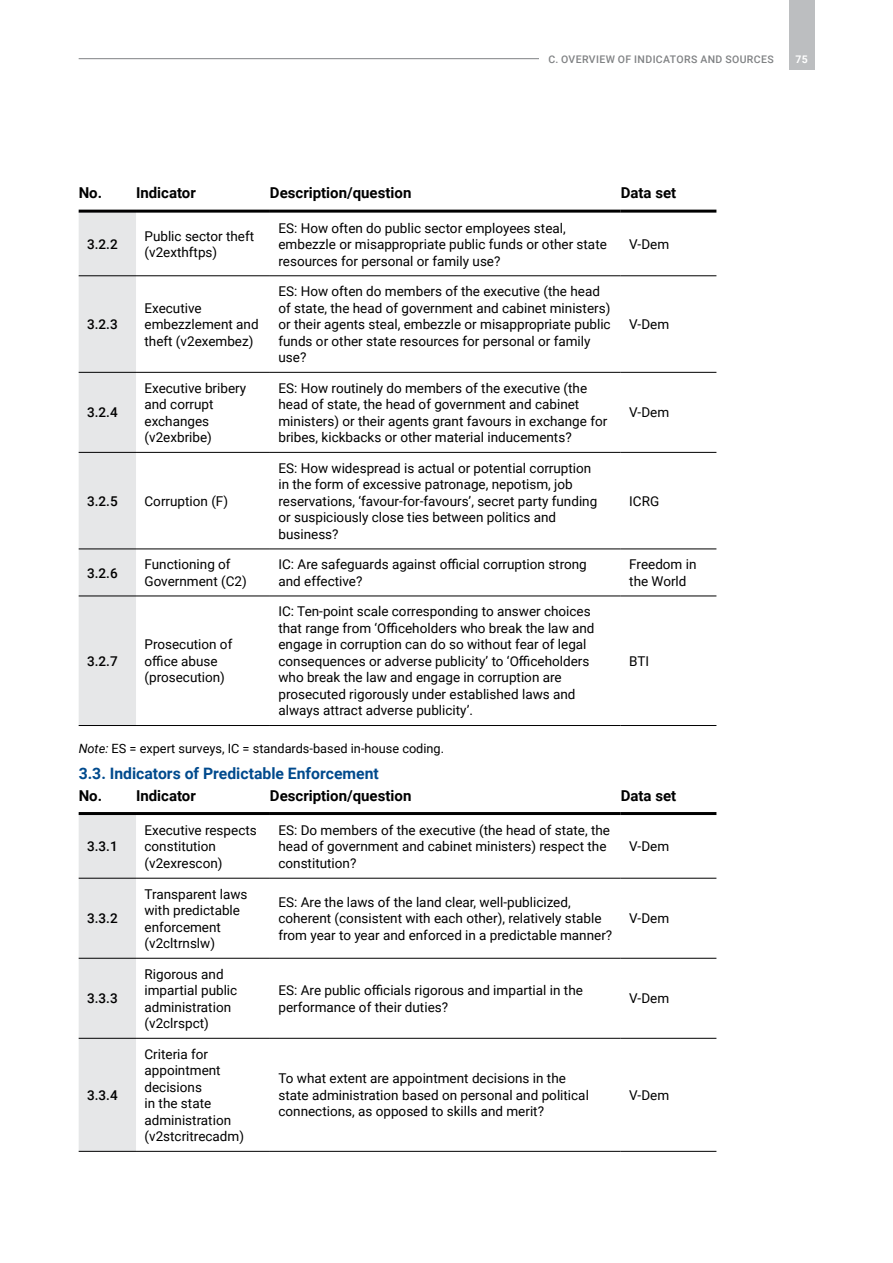
<style>
.page{position:relative;width:893px;height:1263px;background:#fff}
.page>*{position:absolute;margin:0;border:0;box-sizing:border-box;transform-origin:0 0}
.Heading_3{font:700 15.75px "Roboto";color:#004a8d}
.Table_heading{font:700 15px "Roboto";color:#000}
.Table_body{font:13.5px/16.5px "Roboto";color:#000}
.Table_left_heading{font:500 13.5px "Roboto";color:#000}
.Source{font:12.75px "Roboto";color:#000}
.Page_header_right{font:500 10.5px "Roboto";letter-spacing:.035em;color:#808284}
.t1{font:700 10.5px "Roboto";color:#fff}
.s1{font-style:italic}
</style>
<div class="page">
<div style="left:79px;top:213px;width:57px;height:512px;background:#e6e7e8"></div>
<hr style="left:79px;top:210px;width:57px;height:3px;background:#000">
<hr style="left:136px;top:210px;width:134px;height:3px;background:#000">
<hr style="left:270px;top:210px;width:351px;height:3px;background:#000">
<hr style="left:621px;top:210px;width:95px;height:3px;background:#000">
<hr style="left:79px;top:275px;width:57px;height:1px;background:#000">
<hr style="left:136px;top:275px;width:134px;height:1px;background:#000">
<hr style="left:270px;top:275px;width:351px;height:1px;background:#000">
<hr style="left:621px;top:275px;width:95px;height:1px;background:#000">
<hr style="left:79px;top:372px;width:57px;height:1px;background:#000">
<hr style="left:136px;top:372px;width:134px;height:1px;background:#000">
<hr style="left:270px;top:372px;width:351px;height:1px;background:#000">
<hr style="left:621px;top:372px;width:95px;height:1px;background:#000">
<hr style="left:79px;top:452px;width:57px;height:1px;background:#000">
<hr style="left:136px;top:452px;width:134px;height:1px;background:#000">
<hr style="left:270px;top:452px;width:351px;height:1px;background:#000">
<hr style="left:621px;top:452px;width:95px;height:1px;background:#000">
<hr style="left:79px;top:548px;width:57px;height:1px;background:#000">
<hr style="left:136px;top:548px;width:134px;height:1px;background:#000">
<hr style="left:270px;top:548px;width:351px;height:1px;background:#000">
<hr style="left:621px;top:548px;width:95px;height:1px;background:#000">
<hr style="left:79px;top:596px;width:57px;height:1px;background:#000">
<hr style="left:136px;top:596px;width:134px;height:1px;background:#000">
<hr style="left:270px;top:596px;width:351px;height:1px;background:#000">
<hr style="left:621px;top:596px;width:95px;height:1px;background:#000">
<hr style="left:79px;top:725px;width:57px;height:1px;background:#000">
<hr style="left:136px;top:725px;width:134px;height:1px;background:#000">
<hr style="left:270px;top:725px;width:351px;height:1px;background:#000">
<hr style="left:621px;top:725px;width:95px;height:1px;background:#000">
<div style="left:79px;top:815px;width:57px;height:336px;background:#e6e7e8"></div>
<hr style="left:79px;top:812px;width:57px;height:3px;background:#000">
<hr style="left:136px;top:812px;width:134px;height:3px;background:#000">
<hr style="left:270px;top:812px;width:351px;height:3px;background:#000">
<hr style="left:621px;top:812px;width:95px;height:3px;background:#000">
<hr style="left:79px;top:878px;width:57px;height:1px;background:#000">
<hr style="left:136px;top:878px;width:134px;height:1px;background:#000">
<hr style="left:270px;top:878px;width:351px;height:1px;background:#000">
<hr style="left:621px;top:878px;width:95px;height:1px;background:#000">
<hr style="left:79px;top:958px;width:57px;height:1px;background:#000">
<hr style="left:136px;top:958px;width:134px;height:1px;background:#000">
<hr style="left:270px;top:958px;width:351px;height:1px;background:#000">
<hr style="left:621px;top:958px;width:95px;height:1px;background:#000">
<hr style="left:79px;top:1038px;width:57px;height:1px;background:#000">
<hr style="left:136px;top:1038px;width:134px;height:1px;background:#000">
<hr style="left:270px;top:1038px;width:351px;height:1px;background:#000">
<hr style="left:621px;top:1038px;width:95px;height:1px;background:#000">
<hr style="left:79px;top:1151px;width:57px;height:1px;background:#000">
<hr style="left:136px;top:1151px;width:134px;height:1px;background:#000">
<hr style="left:270px;top:1151px;width:351px;height:1px;background:#000">
<hr style="left:621px;top:1151px;width:95px;height:1px;background:#000">
<hr style="left:79px;top:58px;width:695px;height:1px;background:#808284">
<div style="left:789px;top:0;width:25px;height:70px;background:#bcbec0"></div>
<div style="left:540px;top:55px;width:234px;height:8px;background:#fff"></div>
<p class="Page_header_right" style="left:548px;top:52px;width:227px">C. OVERVIEW OF INDICATORS AND SOURCES</p>
<p class="t1" style="left:795px;top:52px;width:14px">75</p>
<p class="Table_heading" style="left:79px;top:182px;width:25px">No.</p>
<p class="Table_heading" style="left:136px;top:182px;width:61px">Indicator</p>
<p class="Table_heading" style="left:270px;top:182px;width:143px">Description/question</p>
<p class="Table_heading" style="left:621px;top:182px;width:57px">Data set</p>
<p class="Table_left_heading" style="left:87px;top:235px;width:32px">3.2.2</p>
<p class="Table_body" style="left:145px;top:227px;width:111px">Public sector theft (v2exthftps)</p>
<p class="Table_body" style="left:278px;top:219px;width:330px">ES: How often do public sector employees steal, embezzle or misappropriate public funds or other state resources for personal or family use?</p>
<p class="Table_body" style="left:629px;top:235px;width:41px">V-Dem</p>
<p class="Table_left_heading" style="left:87px;top:315px;width:32px">3.2.3</p>
<p class="Table_left_heading" style="left:87px;top:403px;width:32px">3.2.4</p>
<p class="Table_body" style="left:145px;top:299px;width:116px">Executive embezzlement and theft (v2exembez)</p>
<p class="Table_body" style="left:278px;top:283px;width:334px">ES: How often do members of the executive (the head of state, the head of government and cabinet ministers) or their agents steal, embezzle or misappropriate public funds or other state resources for personal or family use?</p>
<p class="Table_body" style="left:145px;top:379px;width:103px">Executive bribery and corrupt exchanges (v2exbribe)</p>
<p class="Table_body" style="left:278px;top:379px;width:330px">ES: How routinely do members of the executive (the head of state, the head of government and cabinet ministers) or their agents grant favours in exchange for bribes, kickbacks or other material inducements?</p>
<p class="Table_left_heading" style="left:87px;top:491px;width:32px">3.2.5</p>
<p class="Table_body" style="left:145px;top:492px;width:85px">Corruption (F)</p>
<p class="Table_body" style="left:278px;top:459px;width:320px">ES: How widespread is actual or potential corruption in the form of excessive patronage, nepotism, job reservations, ‘favour-for-favours’, secret party funding or suspiciously close ties between politics and business?</p>
<p class="Table_body" style="left:629px;top:316px;width:41px">V-Dem</p>
<p class="Table_body" style="left:629px;top:404px;width:41px">V-Dem</p>
<p class="Table_body" style="left:629px;top:492px;width:31px">ICRG</p>
<p class="Table_left_heading" style="left:87px;top:563px;width:32px">3.2.6</p>
<p class="Table_body" style="left:145px;top:556px;width:104px">Functioning of<br>Government (C2)</p>
<p class="Table_body" style="left:278px;top:556px;width:310px">IC: Are safeguards against official corruption strong and effective?</p>
<p class="Table_body" style="left:629px;top:556px;width:69px">Freedom in the World</p>
<p class="Table_left_heading" style="left:87px;top:651px;width:32px">3.2.7</p>
<p class="Table_body" style="left:145px;top:636px;width:89px">Prosecution of office abuse (prosecution)</p>
<p class="Table_body" style="left:278px;top:603px;width:318px">IC: Ten-point scale corresponding to answer choices that range from ‘Officeholders who break the law and engage in corruption can do so without fear of legal consequences or adverse publicity’ to ‘Officeholders who break the law and engage in corruption are prosecuted rigorously under established laws and always attract adverse publicity’.</p>
<p class="Table_body" style="left:629px;top:652px;width:21px">BTI</p>
<p class="Source" style="left:79px;top:740px;width:367px"><span class="s1">Note:</span> ES = expert surveys, IC = standards-based in-house coding.</p>
<p class="Heading_3" style="left:79px;top:763px;width:302px">3.3. Indicators of Predictable Enforcement</p>
<p class="Table_heading" style="left:79px;top:785px;width:25px">No.</p>
<p class="Table_heading" style="left:136px;top:785px;width:61px">Indicator</p>
<p class="Table_heading" style="left:270px;top:785px;width:143px">Description/question</p>
<p class="Table_heading" style="left:621px;top:785px;width:57px">Data set</p>
<p class="Table_left_heading" style="left:87px;top:837px;width:32px">3.3.1</p>
<p class="Table_body" style="left:145px;top:821px;width:114px">Executive respects constitution (v2exrescon)</p>
<p class="Table_body" style="left:278px;top:821px;width:333px">ES: Do members of the executive (the head of state, the head of government and cabinet ministers) respect the constitution?</p>
<p class="Table_body" style="left:629px;top:838px;width:41px">V-Dem</p>
<p class="Table_left_heading" style="left:87px;top:909px;width:32px">3.3.2</p>
<p class="Table_left_heading" style="left:87px;top:989px;width:32px">3.3.3</p>
<p class="Table_left_heading" style="left:87px;top:1085px;width:32px">3.3.4</p>
<p class="Table_body" style="left:145px;top:885px;width:105px">Transparent laws with predictable enforcement (v2cltrnslw)</p>
<p class="Table_body" style="left:278px;top:893px;width:335px">ES: Are the laws of the land clear, well-publicized, coherent (consistent with each other), relatively stable from year to year and enforced in a predictable manner?</p>
<p class="Table_body" style="left:629px;top:910px;width:41px">V-Dem</p>
<p class="Table_body" style="left:145px;top:965px;width:94px">Rigorous and impartial public administration (v2clrspct)</p>
<p class="Table_body" style="left:145px;top:1045px;width:101px">Criteria for appointment decisions<br>in the state administration (v2stcritrecadm)</p>
<p class="Table_body" style="left:278px;top:981px;width:306px">ES: Are public officials rigorous and impartial in the performance of their duties?</p>
<p class="Table_body" style="left:629px;top:990px;width:41px">V-Dem</p>
<p class="Table_body" style="left:278px;top:1070px;width:312px">To what extent are appointment decisions in the state administration based on personal and political connections, as opposed to skills and merit?</p>
<p class="Table_body" style="left:629px;top:1086px;width:41px">V-Dem</p>
</div>
